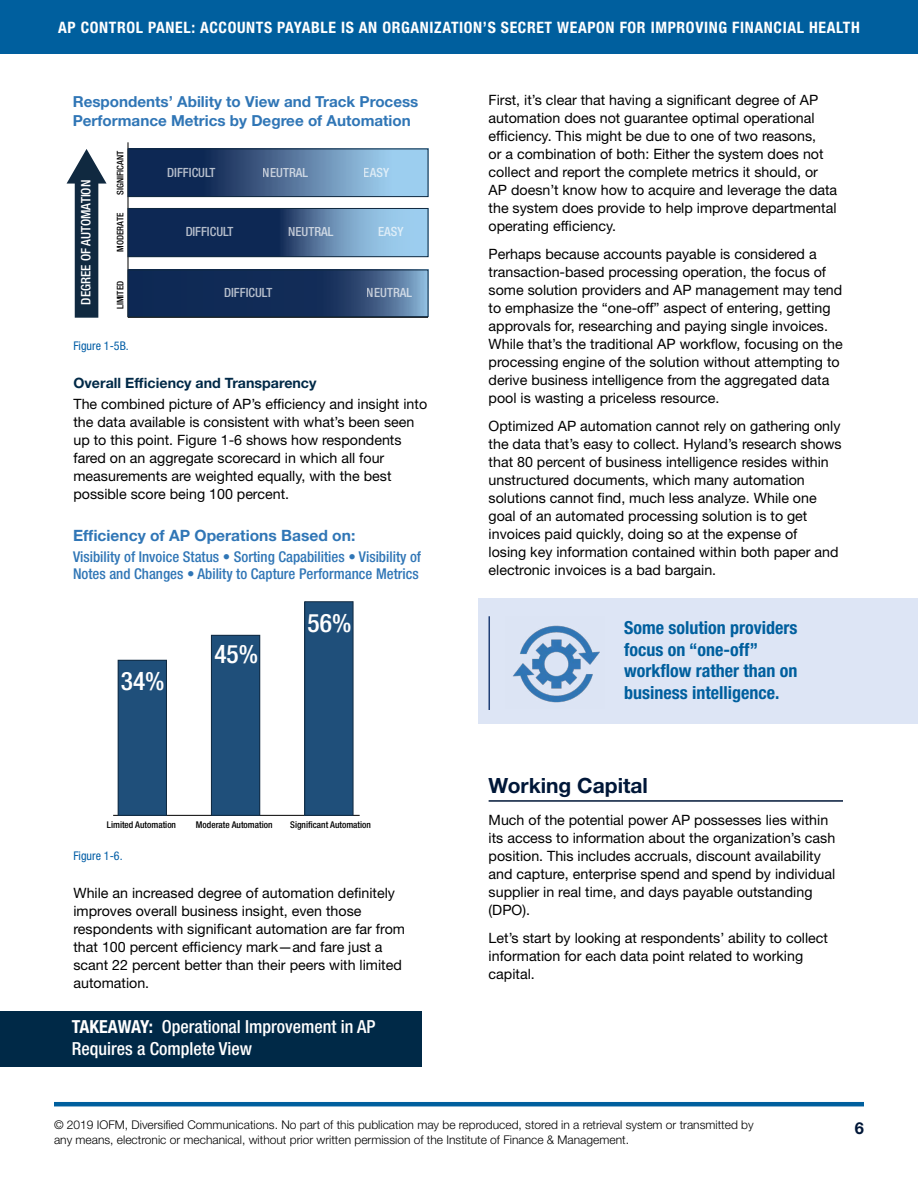
<style>
.page{position:relative;width:918px;height:1188px;background:#fff}
.page>*{position:absolute;margin:0;border:0;box-sizing:border-box;transform-origin:0 0}
.t1{font:500 condensed 25.5px "Helvetica Neue LT Std";color:#fff}
.t2{font:700 21px "Helvetica Neue LT Std";color:#001738}
.t3{font:700 condensed 18px/21.6px "Helvetica Neue LT Std";color:#005f9e}
.t4{font:500 condensed 18px/21.6px "Helvetica Neue LT Std";color:#fff}
.t5{font:700 16.5px "Helvetica Neue LT Std";color:#001738}
.t6{font:700 condensed 15.75px "Helvetica Neue LT Std";letter-spacing:.04em;color:#fff}
.t7{font:700 15.6px "Helvetica Neue LT Std";color:#3076b6}
.t8{font:700 15.15px/18.3px "Helvetica Neue LT Std";color:#3076b6}
.t9{font:500 condensed 14.85px/17.7px "Helvetica Neue LT Std";color:#3076b6}
.t10{font:14.25px/18px "Helvetica Neue LT Std";color:#000}
.t11{font:700 14.25px "Helvetica Neue LT Std";color:#002947}
.t12{font:500 condensed 13.05px "Helvetica Neue LT Std";color:#fff}
.t13{font:500 condensed 12.75px "Helvetica Neue LT Std";color:#fff}
.t14{font:300 12px/15px "Helvetica Neue LT Std";color:#000}
.t15{font:condensed 12px "Helvetica Neue LT Std";color:#005da6}
.t16{font:500 condensed 9.3px "Helvetica Neue LT Std";color:#000}
.t17{font:500 condensed 9.15px "Helvetica Neue LT Std";color:#000}
.s1{font-weight:700}
</style>
<div class="page">
<div style="left:0;top:0;width:918px;height:54px;background:#005f9e"></div>
<hr style="left:54px;top:1102px;width:810px;height:4px;background:#005f9e">
<hr style="left:489px;top:800px;width:354px;height:2px;background:#001738">
<hr style="left:128px;top:317px;width:300px;height:1px;background:#000">
<hr style="left:128px;top:142px;width:1px;height:175px;background:#000">
<svg style="left:130px;top:272px;width:296px;height:43px;background:#223d68"></svg>
<div style="left:128px;top:270px;width:300px;height:47px;border:1px solid #102940"></div>
<svg style="left:130px;top:210px;width:296px;height:45px;background:#3f6088"></svg>
<div style="left:128px;top:208px;width:300px;height:49px;border:1px solid #102940"></div>
<svg style="left:130px;top:151px;width:296px;height:44px;background:#4e6f96"></svg>
<div style="left:128px;top:149px;width:300px;height:48px;border:1px solid #102940"></div>
<div style="left:75px;top:178px;width:23px;height:140px;background:#102940"></div>
<svg style="left:67px;top:149px;width:40px;height:35px"></svg>
<hr style="left:113px;top:815px;width:247px;height:1px;background:#000">
<div style="left:118px;top:660px;width:48px;height:155px;background:#1f4f7a"></div>
<div style="left:118px;top:660px;width:49px;height:156px;border:1px solid #102940"></div>
<div style="left:211px;top:635px;width:49px;height:180px;background:#1f4f7a"></div>
<div style="left:211px;top:635px;width:49px;height:181px;border:1px solid #102940"></div>
<div style="left:305px;top:602px;width:48px;height:213px;background:#1f4f7a"></div>
<div style="left:304px;top:601px;width:50px;height:215px;border:1px solid #102940"></div>
<div style="left:0;top:1011px;width:422px;height:56px;background:#002947"></div>
<div style="left:478px;top:598px;width:440px;height:126px;background:#dde5f5"></div>
<hr style="left:489px;top:616px;width:1px;height:94px;background:#1f3f77">
<img style="left:513px;top:625px;width:87px;height:78px">
<p class="t6" style="left:58px;top:17px;width:803px">AP CONTROL PANEL: ACCOUNTS PAYABLE IS AN ORGANIZATION’S SECRET WEAPON FOR IMPROVING FINANCIAL HEALTH</p>
<p class="t8" style="left:73px;top:93px;width:347px">Respondents’ Ability to View and Track Process<br>Performance Metrics by Degree of Automation</p>
<p class="t13" style="left:167px;top:165px;width:50px">DIFFICULT</p>
<p class="t13" style="left:263px;top:165px;width:47px">NEUTRAL</p>
<p class="t13" style="left:364px;top:165px;width:27px">EASY</p>
<p class="t17" style="left:115px;top:195px;width:45px;rotate:-90deg">SIGNIFICANT</p>
<p class="t17" style="left:115px;top:252px;width:40px;rotate:-90deg">MODERATE</p>
<p class="t12" style="left:78px;top:305px;width:126px;rotate:-90deg">DEGREE OF AUTOMATION</p>
<p class="t13" style="left:185px;top:224px;width:50px">DIFFICULT</p>
<p class="t13" style="left:288px;top:224px;width:47px">NEUTRAL</p>
<p class="t13" style="left:378px;top:224px;width:27px">EASY</p>
<p class="t17" style="left:115px;top:309px;width:30px;rotate:-90deg">LIMITED</p>
<p class="t13" style="left:224px;top:285px;width:50px">DIFFICULT</p>
<p class="t13" style="left:367px;top:285px;width:47px">NEUTRAL</p>
<p class="t15" style="left:74px;top:339px;width:57px">Figure 1-5B.</p>
<p class="t11" style="left:74px;top:374px;width:245px">Overall Efficiency and Transparency</p>
<p class="t10" style="left:74px;top:395px;width:355px">The combined picture of AP’s efficiency and insight into the data available is consistent with what’s been seen up to this point. Figure 1-6 shows how respondents fared on an aggregate scorecard in which all four measurements are weighted equally, with the best possible score being 100 percent.</p>
<p class="t7" style="left:73px;top:526px;width:284px">Efficiency of AP Operations Based on:</p>
<p class="t9" style="left:73px;top:547px;width:350px">Visibility of Invoice Status • Sorting Capabilities • Visibility of<br>Notes and Changes • Ability to Capture Performance Metrics</p>
<h1 class="t1" style="left:121px;top:665px;width:45px">34%</h1>
<h1 class="t1" style="left:214px;top:638px;width:45px">45%</h1>
<h1 class="t1" style="left:308px;top:608px;width:45px">56%</h1>
<p class="t16" style="left:107px;top:819px;width:71px">Limited Automation</p>
<p class="t16" style="left:196px;top:819px;width:78px">Moderate Automation</p>
<p class="t16" style="left:290px;top:819px;width:82px">Significant Automation</p>
<p class="t15" style="left:74px;top:848px;width:51px">Figure 1-6.</p>
<p class="t10" style="left:74px;top:884px;width:333px">While an increased degree of automation definitely improves overall business insight, even those respondents with significant automation are far from that 100 percent efficiency mark—and fare just a scant 22 percent better than their peers with limited automation.</p>
<p class="t4" style="left:72px;top:1016px;width:305px"><span class="s1">TAKEAWAY:</span> Operational Improvement in AP<br>Requires a Complete View</p>
<p class="t10" style="left:489px;top:91px;width:350px">First, it’s clear that having a significant degree of AP automation does not guarantee optimal operational efficiency. This might be due to one of two reasons,<br>or a combination of both: Either the system does not collect and report the complete metrics it should, or AP doesn’t know how to acquire and leverage the data the system does provide to help improve departmental operating efficiency.</p>
<p class="t10" style="left:489px;top:245px;width:356px">Perhaps because accounts payable is considered a transaction-based processing operation, the focus of some solution providers and AP management may tend to emphasize the “one-off” aspect of entering, getting approvals for, researching and paying single invoices.<br>While that’s the traditional AP workflow, focusing on the processing engine of the solution without attempting to derive business intelligence from the aggregated data pool is wasting a priceless resource.</p>
<p class="t10" style="left:489px;top:416px;width:355px">Optimized AP automation cannot rely on gathering only the data that’s easy to collect. Hyland’s research shows that 80 percent of business intelligence resides within unstructured documents, which many automation solutions cannot find, much less analyze. While one goal of an automated processing solution is to get invoices paid quickly, doing so at the expense of<br>losing key information contained within both paper and electronic invoices is a bad bargain.</p>
<p class="t3" style="left:624px;top:617px;width:175px">Some solution providers focus on “one-off” workflow rather than on business intelligence.</p>
<h2 class="t2" style="left:489px;top:773px;width:161px">Working Capital</h2>
<p class="t10" style="left:489px;top:811px;width:348px">Much of the potential power AP possesses lies within its access to information about the organization’s cash position. This includes accruals, discount availability and capture, enterprise spend and spend by individual supplier in real time, and days payable outstanding (DPO).</p>
<p class="t10" style="left:489px;top:928px;width:341px">Let’s start by looking at respondents’ ability to collect information for each data point related to working capital.</p>
<p class="t14" style="left:54px;top:1117px;width:701px">© 2019 IOFM, Diversified Communications. No part of this publication may be reproduced, stored in a retrieval system or transmitted by any means, electronic or mechanical, without prior written permission of the Institute of Finance &amp; Management.</p>
<p class="t5" style="left:855px;top:1118px;width:11px">6</p>
</div>
